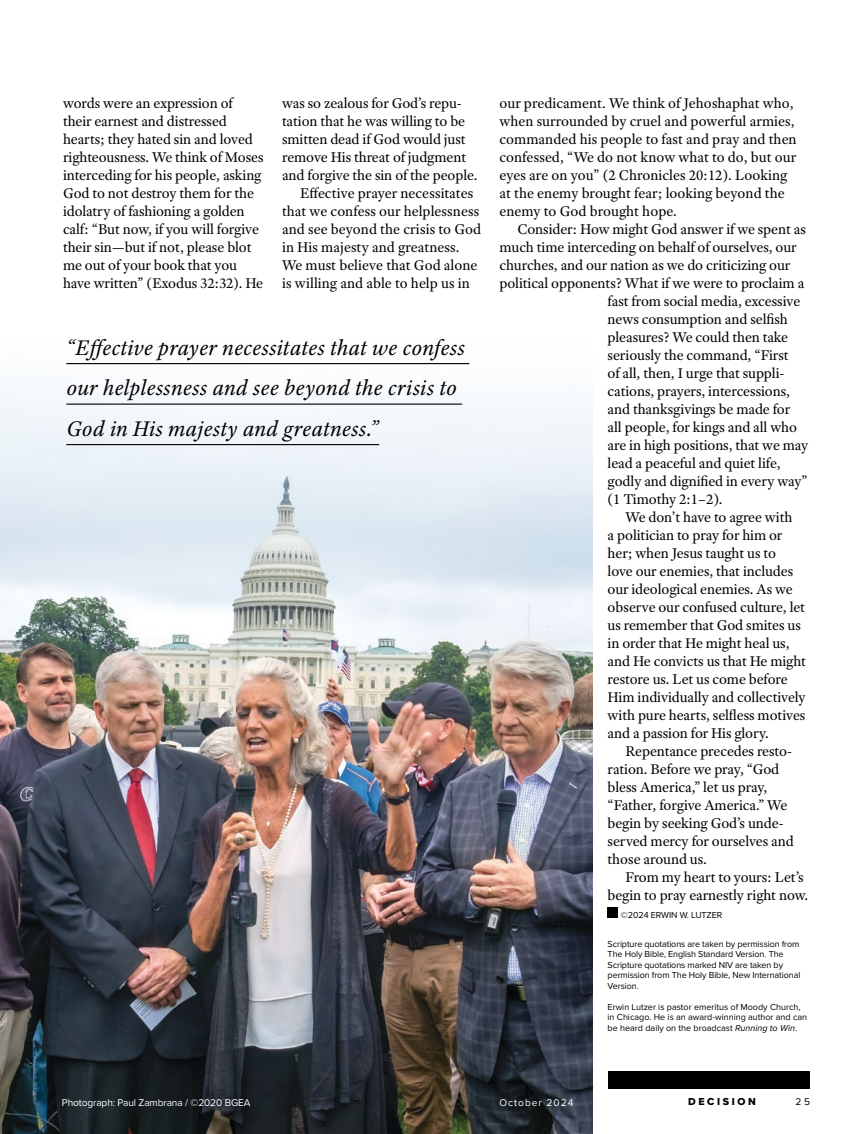
<style>
.page{position:relative;width:864px;height:1134px;background:#fff}
.page>*{position:absolute;margin:0;border:0;box-sizing:border-box;transform-origin:0 0}
.t1{font:italic 22.5px/40.5px "Adobe Text Pro";letter-spacing:.01em;color:#000}
.t2{font:15px/18px "Adobe Text Pro";letter-spacing:-.01em;color:#000}
.t3{font:10.5px "Proxima Nova Extrabld";letter-spacing:.25em;color:#000}
.t4{font:10.2px "Proxima Nova";letter-spacing:-.01em;color:#fff}
.t5{font:10.2px "Proxima Nova";letter-spacing:.1em;color:#fff}
.t6{font:10.2px "Proxima Nova";color:#000}
.t7{font:9px/10.5px "Proxima Nova";letter-spacing:-.01em;color:#000}
.s1{font-style:italic}
</style>
<div class="page">
<div style="left:609px;top:1071px;width:201px;height:18px;background:#000"></div>
<img style="left:0;top:540px;width:593px;height:594px">
<div style="left:0;top:336px;width:593px;height:204px;background:linear-gradient(to bottom,#fff,#dae7f0)"></div>
<div style="left:608px;top:908px;width:10px;height:10px;background:#000"></div>
<hr style="left:66px;top:363px;width:403px;height:1px;background:#000">
<hr style="left:66px;top:404px;width:396px;height:1px;background:#000">
<hr style="left:66px;top:444px;width:313px;height:1px;background:#000">
<p class="t2" style="left:63px;top:94px;width:202px">words were an expression of their earnest and distressed hearts; they hated sin and loved righteousness. We think of Moses interceding for his people, asking<br>God to not destroy them for the idolatry of fashioning a golden calf: “But now, if you will forgive their sin—but if not, please blot me out of your book that you have written” (Exodus 32:32). He</p>
<p class="t2" style="left:282px;top:94px;width:181px">was so zealous for God’s repu-</p>
<p class="t2" style="left:282px;top:112px;width:185px">tation that he was willing to be</p>
<p class="t2" style="left:282px;top:130px;width:185px">smitten dead if God would just</p>
<p class="t2" style="left:282px;top:148px;width:186px">remove His threat of judgment</p>
<p class="t2" style="left:282px;top:166px;width:197px">and forgive the sin of the people.</p>
<p class="t2" style="left:300px;top:184px;width:175px">Effective prayer necessitates</p>
<p class="t2" style="left:282px;top:202px;width:199px">that we confess our helplessness</p>
<p class="t2" style="left:282px;top:220px;width:201px">and see beyond the crisis to God</p>
<p class="t2" style="left:282px;top:238px;width:179px">in His majesty and greatness.</p>
<p class="t2" style="left:282px;top:256px;width:197px">We must believe that God alone</p>
<p class="t2" style="left:282px;top:274px;width:189px">is willing and able to help us in</p>
<h1 class="t1" style="left:66px;top:327px;width:400px">“Effective prayer necessitates that we confess our helplessness and see beyond the crisis to<br>God in His majesty and greatness.”</h1>
<p class="t2" style="left:500px;top:94px;width:299px">our predicament. We think of Jehoshaphat who, when surrounded by cruel and powerful armies, commanded his people to fast and pray and then confessed, “We do not know what to do, but our eyes are on you” (2 Chronicles 20:12). Looking at the enemy brought fear; looking beyond the enemy to God brought hope.</p>
<p class="t2" style="left:518px;top:220px;width:290px">Consider: How might God answer if we spent as</p>
<p class="t2" style="left:500px;top:238px;width:299px">much time interceding on behalf of ourselves, our</p>
<p class="t2" style="left:500px;top:256px;width:292px">churches, and our nation as we do criticizing our</p>
<p class="t2" style="left:500px;top:274px;width:306px">political opponents? What if we were to proclaim a</p>
<p class="t2" style="left:608px;top:292px;width:194px">fast from social media, excessive</p>
<p class="t2" style="left:608px;top:310px;width:182px">news consumption and selfish</p>
<p class="t2" style="left:608px;top:328px;width:182px">pleasures? We could then take</p>
<p class="t2" style="left:608px;top:346px;width:183px">seriously the command, “First</p>
<p class="t2" style="left:608px;top:364px;width:178px">of all, then, I urge that suppli-</p>
<p class="t2" style="left:608px;top:382px;width:184px">cations, prayers, intercessions,</p>
<p class="t2" style="left:608px;top:400px;width:184px">and thanksgivings be made for</p>
<p class="t2" style="left:608px;top:418px;width:191px">all people, for kings and all who</p>
<p class="t2" style="left:608px;top:436px;width:202px">are in high positions, that we may</p>
<p class="t2" style="left:608px;top:454px;width:175px">lead a peaceful and quiet life,</p>
<p class="t2" style="left:608px;top:472px;width:201px">godly and dignified in every way”</p>
<p class="t2" style="left:608px;top:490px;width:116px">(1 Timothy 2:1–2).</p>
<p class="t2" style="left:626px;top:508px;width:168px">We don’t have to agree with</p>
<p class="t2" style="left:608px;top:526px;width:176px">a politician to pray for him or</p>
<p class="t2" style="left:608px;top:544px;width:170px">her; when Jesus taught us to</p>
<p class="t2" style="left:608px;top:562px;width:187px">love our enemies, that includes</p>
<p class="t2" style="left:608px;top:580px;width:187px">our ideological enemies. As we</p>
<p class="t2" style="left:608px;top:598px;width:199px">observe our confused culture, let</p>
<p class="t2" style="left:608px;top:616px;width:195px">us remember that God smites us</p>
<p class="t2" style="left:608px;top:634px;width:184px">in order that He might heal us,</p>
<p class="t2" style="left:608px;top:652px;width:200px">and He convicts us that He might</p>
<p class="t2" style="left:608px;top:670px;width:182px">restore us. Let us come before</p>
<p class="t2" style="left:608px;top:688px;width:200px">Him individually and collectively</p>
<p class="t2" style="left:608px;top:706px;width:199px">with pure hearts, selfless motives</p>
<p class="t2" style="left:608px;top:724px;width:163px">and a passion for His glory.</p>
<p class="t2" style="left:626px;top:742px;width:168px">Repentance precedes resto-</p>
<p class="t2" style="left:608px;top:760px;width:173px">ration. Before we pray, “God</p>
<p class="t2" style="left:608px;top:778px;width:161px">bless America,” let us pray,</p>
<p class="t2" style="left:608px;top:796px;width:181px">“Father, forgive America.” We</p>
<p class="t2" style="left:608px;top:814px;width:178px">begin by seeking God’s unde-</p>
<p class="t2" style="left:608px;top:832px;width:188px">served mercy for ourselves and</p>
<p class="t2" style="left:608px;top:850px;width:101px">those around us.</p>
<p class="t2" style="left:626px;top:868px;width:180px">From my heart to yours: Let’s</p>
<p class="t2" style="left:608px;top:886px;width:202px">begin to pray earnestly right now.</p>
<p class="t7" style="left:621px;top:909px;width:103px">©2024 ERWIN W. LUTZER</p>
<p class="t7" style="left:608px;top:938px;width:194px">Scripture quotations are taken by permission from The Holy Bible, English Standard Version. The Scripture quotations marked NIV are taken by permission from The Holy Bible, New International Version.</p>
<p class="t7" style="left:608px;top:1001px;width:201px">Erwin Lutzer is pastor emeritus of Moody Church, in Chicago. He is an award-winning author and can be heard daily on the broadcast <span class="s1">Running to Win</span>.</p>
<p class="t4" style="left:62px;top:1095px;width:190px">Photograph: Paul Zambrana / ©2020 BGEA</p>
<p class="t3" style="left:688px;top:1094px;width:69px">DECISION</p>
<p class="t6" style="left:796px;top:1094px;width:16px">25</p>
<p class="t5" style="left:500px;top:1095px;width:75px">October 2024</p>
</div>
